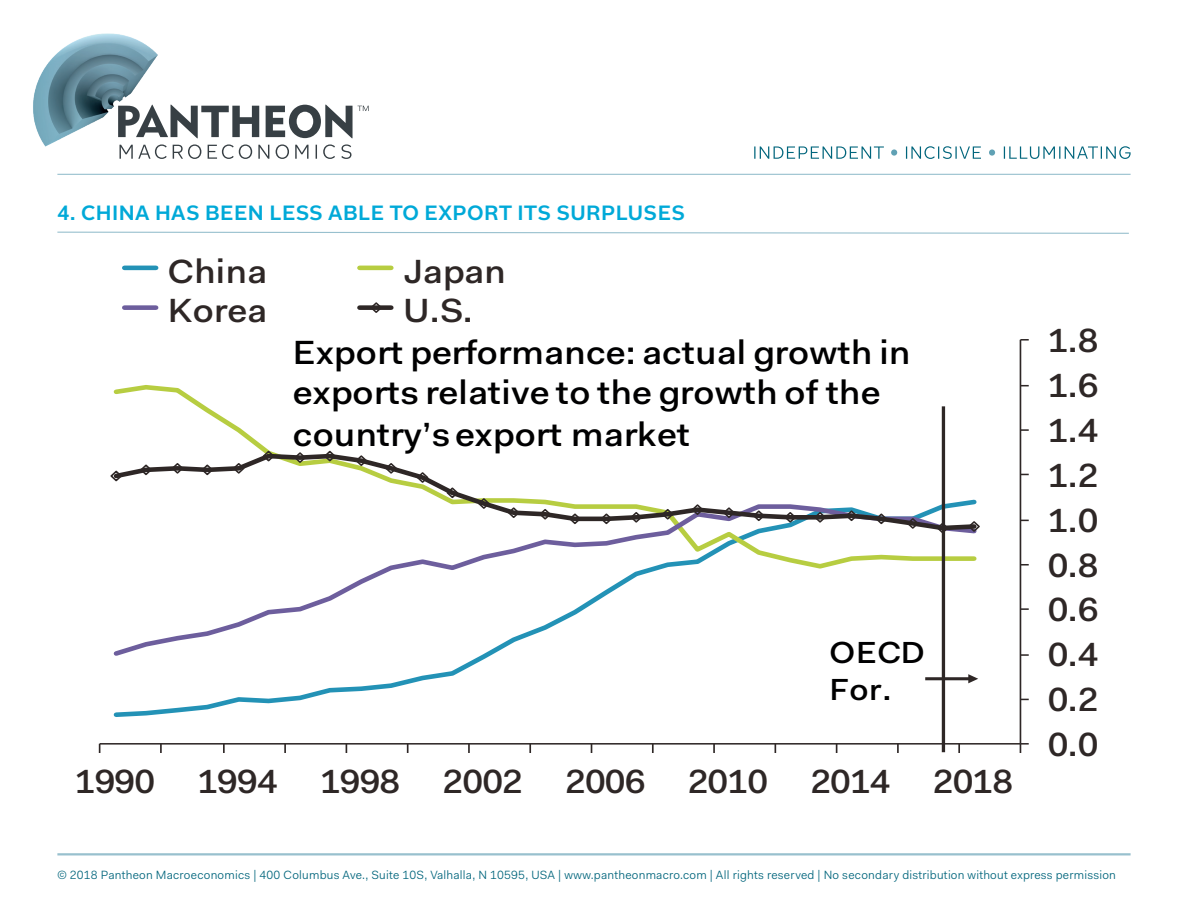
<style>
.page{position:relative;width:1188px;height:918px;background:#fff}
.page>*{position:absolute;margin:0;border:0;box-sizing:border-box;transform-origin:0 0}
.t1{font:500 33.6px/40.5px "Fakt Pro";letter-spacing:.01em;color:#000001;scale:1.08 1}
.t2{font:500 33.6px "Fakt Pro";letter-spacing:-.02em;color:#2e2726;scale:1.08 1}
.t3{font:500 30.6px/36.8px "Fakt Pro";color:#000001;scale:1.08 1}
.t4{font:600 21px "Fakt Pro";letter-spacing:.02em;color:#00a9d8}
.t5{font:12px "Fakt Pro Blond";letter-spacing:.02em;color:#00657c}
</style>
<div class="page">
<hr style="left:57px;top:174px;width:1074px;height:1px;background:#98c0ce">
<hr style="left:57px;top:853px;width:1074px;height:2px;background:#98c0ce">
<svg style="left:1004px;top:146px;width:127px;height:13px"></svg>
<div style="left:989px;top:149px;width:6px;height:7px;background:#60a1b4;border-radius:50%"></div>
<svg style="left:906px;top:146px;width:75px;height:13px"></svg>
<div style="left:891px;top:149px;width:6px;height:7px;background:#60a1b4;border-radius:50%"></div>
<svg style="left:754px;top:146px;width:130px;height:13px"></svg>
<div style="left:57px;top:532px;width:515px;height:338px;background:#fff"></div>
<div style="left:616px;top:532px;width:515px;height:338px;background:#fff"></div>
<img style="left:33px;top:33px;width:165px;height:116px">
<svg style="left:120px;top:144px;width:231px;height:15px"></svg>
<svg style="left:118px;top:105px;width:251px;height:33px"></svg>
<hr style="left:1020px;top:340px;width:1px;height:404px;background:#2e2726">
<svg style="left:1021px;top:654px;width:8px;height:2px"></svg>
<svg style="left:1021px;top:608px;width:8px;height:2px"></svg>
<svg style="left:1021px;top:564px;width:8px;height:2px"></svg>
<svg style="left:1021px;top:429px;width:8px;height:2px"></svg>
<svg style="left:1020px;top:339px;width:9px;height:2px"></svg>
<hr style="left:100px;top:743px;width:920px;height:2px;background:#2e2726">
<svg style="left:160px;top:744px;width:2px;height:9px"></svg>
<svg style="left:223px;top:744px;width:2px;height:9px"></svg>
<svg style="left:284px;top:744px;width:2px;height:9px"></svg>
<svg style="left:468px;top:744px;width:2px;height:9px"></svg>
<svg style="left:529px;top:744px;width:2px;height:9px"></svg>
<svg style="left:652px;top:744px;width:2px;height:9px"></svg>
<svg style="left:713px;top:744px;width:2px;height:9px"></svg>
<svg style="left:897px;top:744px;width:2px;height:9px"></svg>
<svg style="left:958px;top:744px;width:2px;height:9px"></svg>
<svg style="left:1020px;top:743px;width:9px;height:10px"></svg>
<svg style="left:113px;top:659px;width:856px;height:61px"></svg>
<svg style="left:113px;top:385px;width:833px;height:66px"></svg>
<svg style="left:113px;top:533px;width:864px;height:126px"></svg>
<svg style="left:124px;top:451px;width:853px;height:82px"></svg>
<svg style="left:110px;top:470px;width:14px;height:12px"></svg>
<svg style="left:139px;top:463px;width:14px;height:14px"></svg>
<svg style="left:170px;top:462px;width:15px;height:13px"></svg>
<svg style="left:200px;top:463px;width:15px;height:14px"></svg>
<svg style="left:231px;top:462px;width:15px;height:13px"></svg>
<svg style="left:261px;top:449px;width:15px;height:14px"></svg>
<svg style="left:293px;top:451px;width:14px;height:13px"></svg>
<svg style="left:323px;top:449px;width:14px;height:14px"></svg>
<svg style="left:354px;top:454px;width:15px;height:13px"></svg>
<svg style="left:384px;top:462px;width:14px;height:13px"></svg>
<svg style="left:415px;top:471px;width:15px;height:13px"></svg>
<svg style="left:445px;top:486px;width:15px;height:14px"></svg>
<svg style="left:477px;top:497px;width:14px;height:13px"></svg>
<svg style="left:506px;top:506px;width:15px;height:13px"></svg>
<svg style="left:538px;top:507px;width:14px;height:14px"></svg>
<svg style="left:568px;top:512px;width:14px;height:14px"></svg>
<svg style="left:599px;top:512px;width:15px;height:14px"></svg>
<svg style="left:629px;top:511px;width:15px;height:13px"></svg>
<svg style="left:660px;top:507px;width:15px;height:14px"></svg>
<svg style="left:690px;top:503px;width:15px;height:13px"></svg>
<svg style="left:722px;top:506px;width:14px;height:13px"></svg>
<svg style="left:751px;top:509px;width:15px;height:14px"></svg>
<svg style="left:783px;top:511px;width:15px;height:13px"></svg>
<svg style="left:813px;top:511px;width:14px;height:13px"></svg>
<svg style="left:844px;top:509px;width:15px;height:14px"></svg>
<svg style="left:874px;top:512px;width:15px;height:14px"></svg>
<svg style="left:906px;top:517px;width:14px;height:13px"></svg>
<svg style="left:935px;top:521px;width:15px;height:14px"></svg>
<svg style="left:967px;top:520px;width:13px;height:13px"></svg>
<div style="left:124px;top:265px;width:32px;height:5px;background:#2392b6"></div>
<div style="left:360px;top:265px;width:31px;height:5px;background:#b7cd41"></div>
<div style="left:124px;top:305px;width:32px;height:5px;background:#6d5e9d"></div>
<div style="left:360px;top:305px;width:31px;height:5px;background:#2e2726"></div>
<svg style="left:369px;top:302px;width:15px;height:11px"></svg>
<hr style="left:942px;top:406px;width:3px;height:346px;background:#2e2726">
<svg style="left:925px;top:674px;width:53px;height:9px"></svg>
<svg style="left:57px;top:231px;width:1072px;height:3px"></svg>
<h3 class="t4" style="left:57px;top:199px;width:629px">4. CHINA HAS BEEN LESS ABLE TO EXPORT ITS SURPLUSES</h3>
<h1 class="t2" style="left:168px;top:249px;width:93px">China</h1>
<h1 class="t2" style="left:403px;top:249px;width:96px">Japan</h1>
<h1 class="t2" style="left:168px;top:288px;width:93px">Korea</h1>
<h1 class="t2" style="left:403px;top:288px;width:66px">U.S.</h1>
<h1 class="t1" style="left:293px;top:332px;width:573px">Export performance: actual growth in exports relative to the growth of the country’s export market</h1>
<h2 class="t3" style="left:830px;top:634px;width:90px">OECD<br>For.</h2>
<h1 class="t2" style="left:75px;top:759px;width:76px">1990</h1>
<h1 class="t2" style="left:197px;top:759px;width:76px">1994</h1>
<h1 class="t2" style="left:320px;top:759px;width:76px">1998</h1>
<h1 class="t2" style="left:443px;top:759px;width:76px">2002</h1>
<h1 class="t2" style="left:565px;top:759px;width:76px">2006</h1>
<h1 class="t2" style="left:688px;top:759px;width:76px">2010</h1>
<h1 class="t2" style="left:810px;top:759px;width:76px">2014</h1>
<h1 class="t2" style="left:933px;top:759px;width:76px">2018</h1>
<h1 class="t2" style="left:1048px;top:318px;width:48px">1.8</h1>
<h1 class="t2" style="left:1048px;top:363px;width:48px">1.6</h1>
<h1 class="t2" style="left:1048px;top:408px;width:48px">1.4</h1>
<h1 class="t2" style="left:1048px;top:453px;width:48px">1.2</h1>
<h1 class="t2" style="left:1048px;top:498px;width:48px">1.0</h1>
<h1 class="t2" style="left:1048px;top:543px;width:48px">0.8</h1>
<h1 class="t2" style="left:1048px;top:587px;width:48px">0.6</h1>
<h1 class="t2" style="left:1048px;top:632px;width:48px">0.4</h1>
<h1 class="t2" style="left:1048px;top:677px;width:48px">0.2</h1>
<h1 class="t2" style="left:1048px;top:722px;width:48px">0.0</h1>
<p class="t5" style="left:57px;top:866px;width:1060px">© 2018 Pantheon Macroeconomics | 400 Columbus Ave., Suite 10S, Valhalla, N 10595, USA | www.pantheonmacro.com | All rights reserved | No secondary distribution without express permission</p>
</div>
